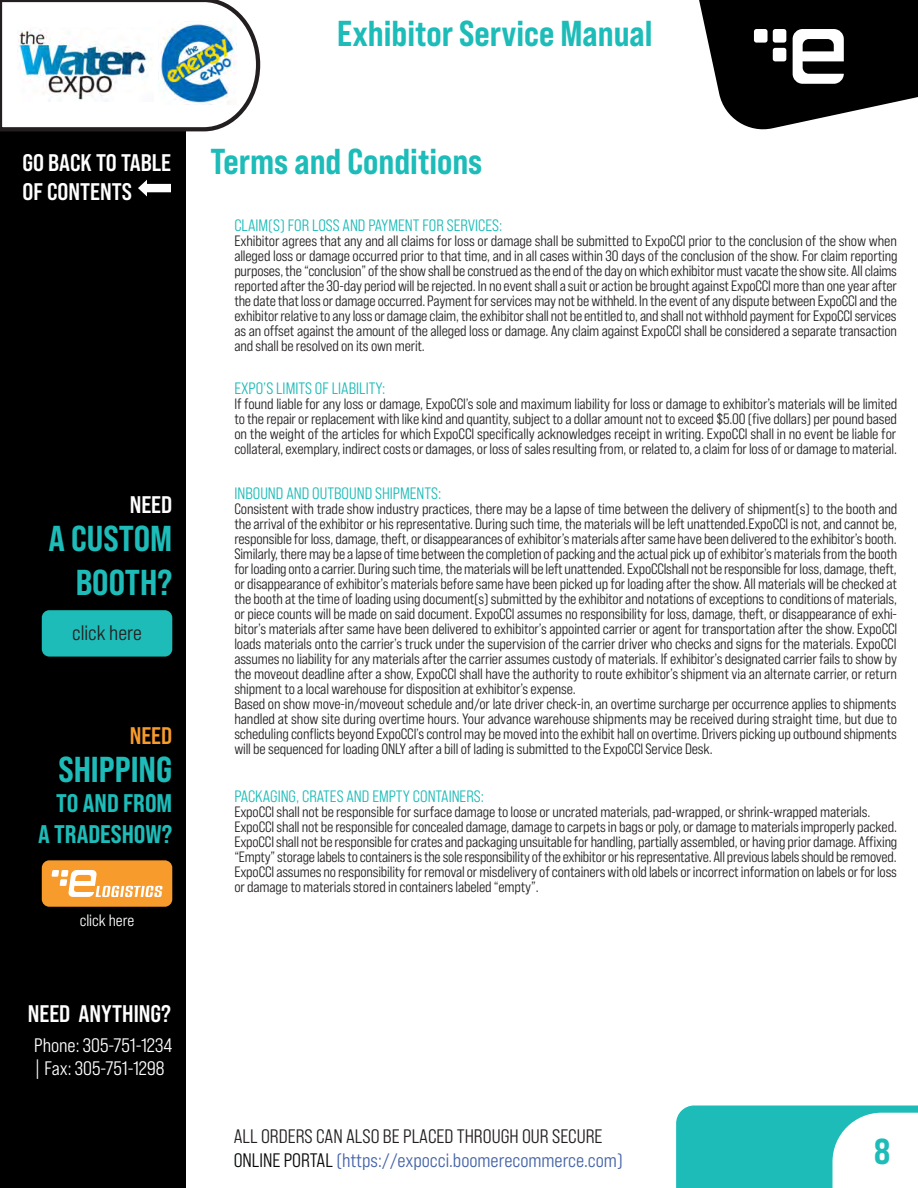
<style>
.page{position:relative;width:918px;height:1188px;background:#fff}
.page>*{position:absolute;margin:0;border:0;box-sizing:border-box;transform-origin:0 0}
.titulos{font:36px/43.2px "Bebas Neue Pro Semi Exp X Bold";color:#1dbcb8;text-align:right}
.t1{font:25.5px/30.6px "Bebas Neue Pro Semi Exp X Bold";color:#1dbcb8;text-align:right}
.t2{font:700 24px/28.8px "Bebas Neue Pro Semi Exp";color:#fff}
.t3{font:700 24px "Bebas Neue Pro Semi Exp";color:#f89b2d}
.t4{font:21px "Bebas Neue Pro Semi Exp Middle";color:#231f20}
.t5{font:19.5px/23.4px "Bebas Neue Pro Semi Exp Middle";color:#231f20}
.t6{font:19.5px/23.4px "Bebas Neue Pro Semi Exp Middle";color:#fff}
.informativopequeño{font:16.5px "Bebas Neue Pro Semi Exp Middle";color:#1dbcb8}
.t7{font:16.5px "Bebas Neue Pro Semi Exp Middle";color:#fff}
.informativopequeño-2{font:15px/15px "Bebas Neue Pro Semi Exp Middle";letter-spacing:-.01em;color:#231f20;text-align:justify}
.s1{color:#080a0a}
.s2{color:#4362a7}
</style>
<div class="page">
<div style="left:0;top:0;width:186px;height:1188px;background:#000"></div>
<div style="left:42px;top:860px;width:130px;height:47px;background:#f89b2d;border-radius:8px"></div>
<svg style="left:699px;top:0;width:219px;height:130px"></svg>
<div style="left:754px;top:29px;width:14px;height:14px;background:#fff;border-radius:3px"></div>
<div style="left:773px;top:29px;width:13px;height:14px;background:#fff;border-radius:3px"></div>
<div style="left:773px;top:48px;width:13px;height:13px;background:#fff;border-radius:3px"></div>
<svg style="left:676px;top:1105px;width:242px;height:83px"></svg>
<div style="left:42px;top:610px;width:130px;height:47px;background:#1dbcb8;border-radius:8px"></div>
<svg style="left:52px;top:870px;width:110px;height:27px"></svg>
<svg style="left:138px;top:180px;width:33px;height:16px"></svg>
<svg style="left:0;top:0;width:261px;height:132px"></svg>
<img style="left:17px;top:27px;width:136px;height:75px">
<img style="left:158px;top:21px;width:78px;height:84px">
<h1 class="titulos" style="left:337px;top:11px;width:317px">Exhibitor Service Manual</h1>
<h3 class="t2" style="left:22px;top:148px;width:150px">GO BACK TO TABLE<br>OF CONTENTS</h3>
<h3 class="t2" style="left:130px;top:489px;width:44px">NEED</h3>
<h1 class="titulos" style="left:49px;top:517px;width:125px">A CUSTOM<br>BOOTH?</h1>
<h3 class="t4" style="left:72px;top:621px;width:71px">click here</h3>
<h3 class="t3" style="left:130px;top:721px;width:44px">NEED</h3>
<h1 class="titulos" style="left:58px;top:747px;width:115px">SHIPPING</h1>
<h2 class="t1" style="left:38px;top:788px;width:136px">TO AND FROM<br>A TRADESHOW?</h2>
<p class="t7" style="left:80px;top:911px;width:56px">click here</p>
<h3 class="t2" style="left:28px;top:999px;width:145px">NEED ANYTHING?</h3>
<h3 class="t6" style="left:34px;top:1033px;width:140px">Phone: 305-751-1234 | Fax: 305-751-1298</h3>
<p class="titulos" style="left:211px;top:139px;width:273px">Terms and Conditions</p>
<p class="informativopequeño" style="left:234px;top:215px;width:269px">CLAIM(S) FOR LOSS AND PAYMENT FOR SERVICES:</p>
<p class="informativopequeño-2" style="left:234px;top:233px;width:665px">Exhibitor agrees that any and all claims for loss or damage shall be submitted to ExpoCCI prior to the conclusion of the show when alleged loss or damage occurred prior to that time, and in all cases within 30 days of the conclusion of the show. For claim reporting purposes, the “conclusion” of the show shall be construed as the end of the day on which exhibitor must vacate the show site. All claims reported after the 30-day period will be rejected. In no event shall a suit or action be brought against ExpoCCI more than one year after the date that loss or damage occurred. Payment for services may not be withheld. In the event of any dispute between ExpoCCI and the exhibitor relative to any loss or damage claim, the exhibitor shall not be entitled to, and shall not withhold payment for ExpoCCI services as an offset against the amount of the alleged loss or damage. Any claim against ExpoCCI shall be considered a separate transaction and shall be resolved on its own merit.</p>
<p class="informativopequeño" style="left:234px;top:379px;width:153px">EXPO’S LIMITS OF LIABILITY:</p>
<p class="informativopequeño-2" style="left:234px;top:396px;width:664px">If found liable for any loss or damage, ExpoCCI’s sole and maximum liability for loss or damage to exhibitor’s materials will be limited to the repair or replacement with like kind and quantity, subject to a dollar amount not to exceed $5.00 (five dollars) per pound based on the weight of the articles for which ExpoCCI specifically acknowledges receipt in writing. ExpoCCI shall in no event be liable for collateral, exemplary, indirect costs or damages, or loss of sales resulting from, or related to, a claim for loss of or damage to material.</p>
<p class="informativopequeño" style="left:234px;top:483px;width:208px">INBOUND AND OUTBOUND SHIPMENTS:</p>
<p class="informativopequeño-2" style="left:234px;top:501px;width:665px">Consistent with trade show industry practices, there may be a lapse of time between the delivery of shipment(s) to the booth and the arrival of the exhibitor or his representative. During such time, the materials will be left unattended.ExpoCCI is not, and cannot be, responsible for loss, damage, theft, or disappearances of exhibitor’s materials after same have been delivered to the exhibitor’s booth.<br>Similarly, there may be a lapse of time between the completion of packing and the actual pick up of exhibitor’s materials from the booth for loading onto a carrier. During such time, the materials will be left unattended. ExpoCCIshall not be responsible for loss, damage, theft, or disappearance of exhibitor’s materials before same have been picked up for loading after the show. All materials will be checked at the booth at the time of loading using document(s) submitted by the exhibitor and notations of exceptions to conditions of materials, or piece counts will be made on said document. ExpoCCI assumes no responsibility for loss, damage, theft, or disappearance of exhi&shy;bitor’s materials after same have been delivered to exhibitor’s appointed carrier or agent for transportation after the show. ExpoCCI loads materials onto the carrier’s truck under the supervision of the carrier driver who checks and signs for the materials. ExpoCCI assumes no liability for any materials after the carrier assumes custody of materials. If exhibitor’s designated carrier fails to show by the moveout deadline after a show, ExpoCCI shall have the authority to route exhibitor’s shipment via an alternate carrier, or return shipment to a local warehouse for disposition at exhibitor’s expense.</p>
<p class="informativopequeño-2" style="left:234px;top:696px;width:664px">Based on show move-in/moveout schedule and/or late driver check-in, an overtime surcharge per occurrence applies to shipments handled at show site during overtime hours. Your advance warehouse shipments may be received during straight time, but due to scheduling conflicts beyond ExpoCCI’s control may be moved into the exhibit hall on overtime. Drivers picking up outbound shipments will be sequenced for loading ONLY after a bill of lading is submitted to the ExpoCCI Service Desk.</p>
<p class="informativopequeño" style="left:234px;top:786px;width:251px">PACKAGING, CRATES AND EMPTY CONTAINERS:</p>
<p class="informativopequeño-2" style="left:234px;top:804px;width:637px">ExpoCCI shall not be responsible for surface damage to loose or uncrated materials, pad-wrapped, or shrink-wrapped materials.</p>
<p class="informativopequeño-2" style="left:234px;top:819px;width:665px">ExpoCCI shall not be responsible for concealed damage, damage to carpets in bags or poly, or damage to materials improperly packed.<br>ExpoCCI shall not be responsible for crates and packaging unsuitable for handling, partially assembled, or having prior damage. Affixing “Empty” storage labels to containers is the sole responsibility of the exhibitor or his representative. All previous labels should be removed.<br>ExpoCCI assumes no responsibility for removal or misdelivery of containers with old labels or incorrect information on labels or for loss or damage to materials stored in containers labeled “empty”.</p>
<h3 class="t5" style="left:234px;top:1125px;width:391px">ALL ORDERS CAN ALSO BE PLACED THROUGH OUR SECURE<br><span class="s1">ONLINE PORTAL</span> <span class="s2">(https://expocci.boomerecommerce.com)</span></h3>
<h1 class="titulos" style="left:874px;top:1130px;width:18px">8</h1>
</div>
